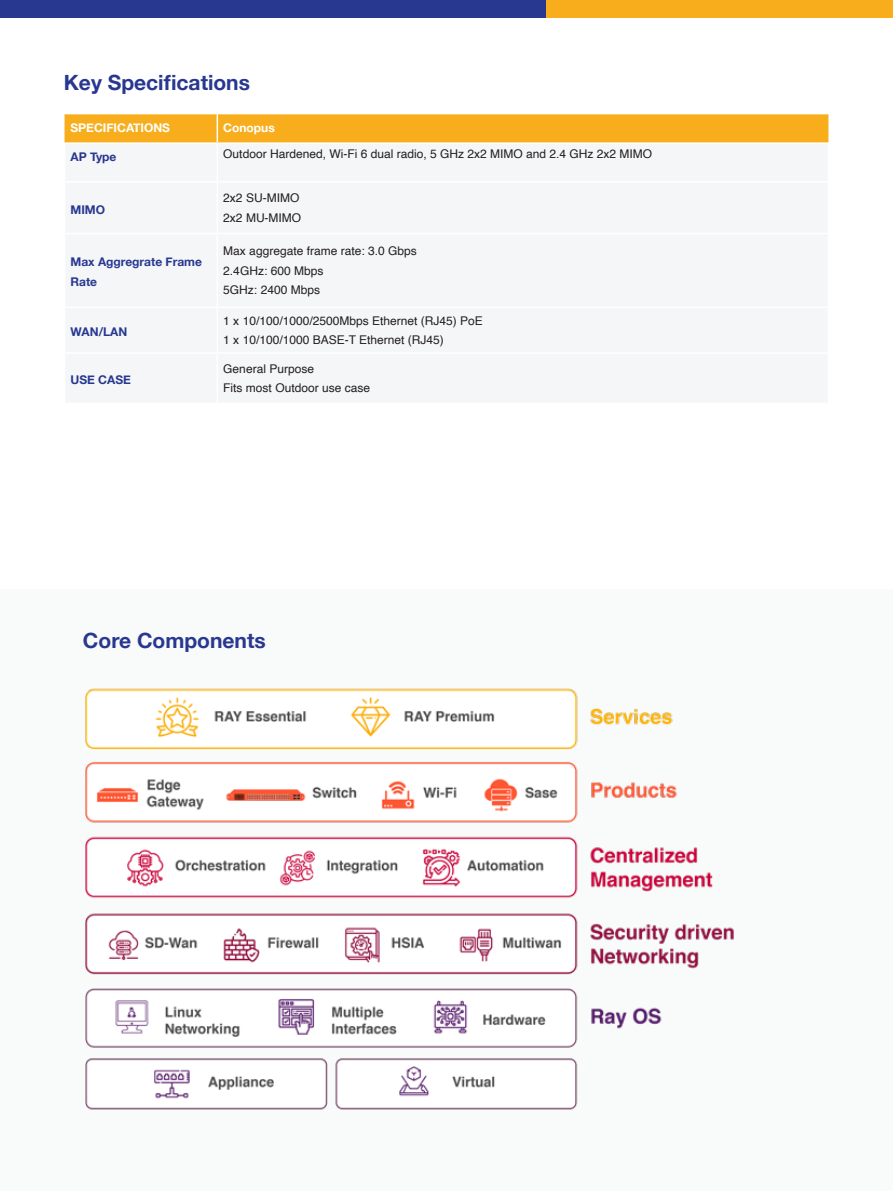
<style>
.page{position:relative;width:893px;height:1191px;background:#fff}
.page>*{position:absolute;margin:0;border:0;box-sizing:border-box;transform-origin:0 0}
.Subheading_1{font:700 21px "Helvetica Neue";color:#283890}
.Table_1_Body{font:12px "Helvetica";color:#231f20}
.Table_1_Body-2{font:700 12px/19.5px "Helvetica Neue";color:#283890}
.Table_1_Column_Title{font:700 12px "Helvetica Neue";color:#fff}
</style>
<div class="page">
<div style="left:0;top:589px;width:893px;height:602px;background:#f5f6f7"></div>
<div style="left:65px;top:114px;width:763px;height:29px;background:#f8ae1c"></div>
<hr style="left:217px;top:142px;width:612px;height:2px;background:#fff">
<img style="left:85px;top:688px;width:649px;height:422px">
<div style="left:0;top:0;width:547px;height:17px;background:#283890"></div>
<div style="left:547px;top:0;width:346px;height:17px;background:#f8ae1c"></div>
<p class="Subheading_1" style="left:64px;top:66px;width:188px">Key Specifications</p>
<p class="Table_1_Column_Title" style="left:71px;top:118px;width:101px">SPECIFICATIONS</p>
<p class="Table_1_Column_Title" style="left:223px;top:118px;width:53px">Conopus</p>
<p class="Table_1_Body-2" style="left:71px;top:147px;width:48px">AP Type</p>
<p class="Table_1_Body" style="left:223px;top:145px;width:430px">Outdoor Hardened, Wi-Fi 6 dual radio, 5 GHz 2x2 MIMO and 2.4 GHz 2x2 MIMO</p>
<p class="Table_1_Body-2" style="left:71px;top:200px;width:36px">MIMO</p>
<p class="Table_1_Body-2" style="left:71px;top:253px;width:133px">Max Aggregrate Frame<br>Rate</p>
<p class="Table_1_Body-2" style="left:71px;top:322px;width:58px">WAN/LAN</p>
<p class="Table_1_Body-2" style="left:71px;top:370px;width:62px">USE CASE</p>
<p class="Table_1_Body" style="left:223px;top:189px;width:78px">2x2 SU-MIMO</p>
<p class="Table_1_Body" style="left:223px;top:208px;width:79px">2x2 MU-MIMO</p>
<p class="Table_1_Body" style="left:223px;top:242px;width:195px">Max aggregate frame rate: 3.0 Gbps</p>
<p class="Table_1_Body" style="left:223px;top:261px;width:102px">2.4GHz: 600 Mbps</p>
<p class="Table_1_Body" style="left:223px;top:281px;width:98px">5GHz: 2400 Mbps</p>
<p class="Table_1_Body" style="left:223px;top:311px;width:261px">1 x 10/100/1000/2500Mbps Ethernet (RJ45) PoE</p>
<p class="Table_1_Body" style="left:223px;top:331px;width:222px">1 x 10/100/1000 BASE-T Ethernet (RJ45)</p>
<p class="Table_1_Body" style="left:223px;top:359px;width:92px">General Purpose</p>
<p class="Table_1_Body" style="left:223px;top:379px;width:148px">Fits most Outdoor use case</p>
<p class="Subheading_1" style="left:83px;top:624px;width:184px">Core Components</p>
</div>
